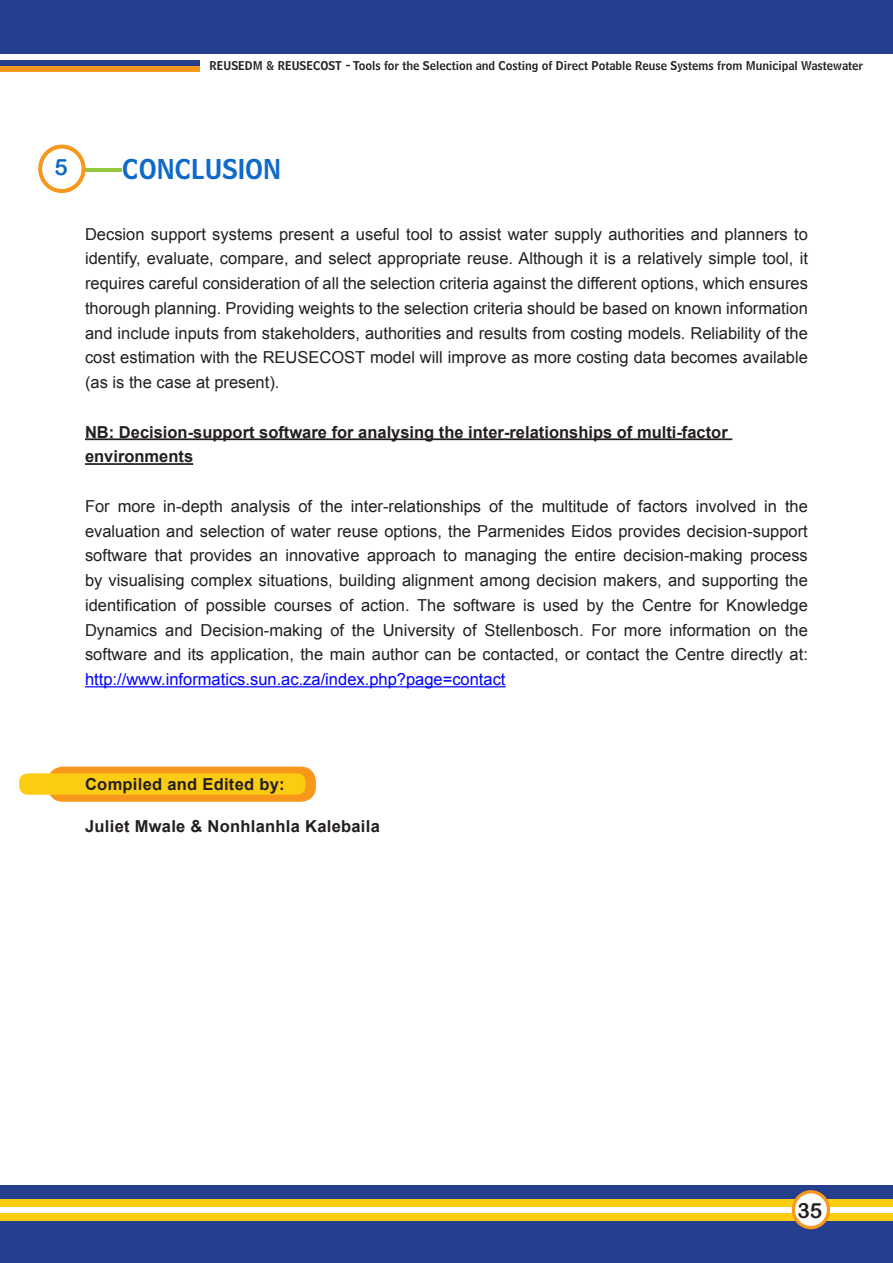
<style>
.page{position:relative;width:893px;height:1263px;background:#fff}
.page>*{position:absolute;margin:0;border:0;box-sizing:border-box;transform-origin:0 0}
.t1{font:27px "Bell Centennial Name And Number";color:#0f69c7}
.t2{font:22.5px "Arial Rounded MT Bold";color:#0f69c7}
.t3{font:21px "Arial Rounded MT Bold";color:#231f20}
.t4{font:16.5px/24.8px "Arial";color:#231f20;text-align:justify}
.Title_Page_Name_list{font:700 16.5px/24.8px "Arial";color:#231f20}
.t5{font:12px "Bell Centennial Name And Number";color:#231f20}
.s1{color:#00f}
</style>
<div class="page">
<div style="left:0;top:0;width:30px;height:54px;background:#253f8e"></div>
<div style="left:0;top:60px;width:200px;height:6px;background:#253f8e"></div>
<div style="left:0;top:66px;width:200px;height:6px;background:#f7981d"></div>
<div style="left:0;top:0;width:893px;height:53px;background:#253f8e"></div>
<div style="left:0;top:1185px;width:893px;height:78px;background:#253f8e"></div>
<div style="left:0;top:1199px;width:893px;height:8px;background:#fccc12"></div>
<div style="left:0;top:1212px;width:893px;height:8px;background:#fccc12"></div>
<div style="left:0;top:1207px;width:893px;height:5px;background:#fff"></div>
<div style="left:792px;top:1190px;width:38px;height:39px;background:#f7981d;border-radius:50%"></div>
<div style="left:795px;top:1193px;width:32px;height:33px;background:#fff;border-radius:50%"></div>
<hr style="left:85px;top:438px;width:647px;height:2px;background:#231f20">
<hr style="left:85px;top:463px;width:108px;height:2px;background:#231f20">
<hr style="left:85px;top:686px;width:421px;height:1px;background:#00f">
<hr style="left:82px;top:168px;width:40px;height:4px;background:#95c93f">
<svg style="left:38px;top:145px;width:48px;height:48px"></svg>
<div style="left:42px;top:149px;width:40px;height:40px;background:#fff;border-radius:50%"></div>
<div style="left:48px;top:767px;width:268px;height:35px;background:#f7981d;border-radius:15px"></div>
<div style="left:19px;top:773px;width:287px;height:22px;background:#fccc12;border-radius:9px"></div>
<p class="t5" style="left:210px;top:58px;width:655px">REUSEDM &amp; REUSECOST - Tools for the Selection and Costing of Direct Potable Reuse Systems from Municipal Wastewater</p>
<p class="t2" style="left:55px;top:153px;width:15px">5</p>
<p class="t1" style="left:122px;top:152px;width:161px">CONCLUSION</p>
<p class="t4" style="left:85px;top:221px;width:724px">Decsion support systems present a useful tool to assist water supply authorities and planners to identify, evaluate, compare, and select appropriate reuse. Although it is a relatively simple tool, it requires careful consideration of all the selection criteria against the different options, which ensures thorough planning. Providing weights to the selection criteria should be based on known information and include inputs from stakeholders, authorities and results from costing models. Reliability of the cost estimation with the REUSECOST model will improve as more costing data becomes available (as is the case at present).</p>
<p class="Title_Page_Name_list" style="left:85px;top:420px;width:644px">NB: Decision-support software for analysing the inter-relationships of multi-factor environments</p>
<p class="t4" style="left:85px;top:494px;width:724px">For more in-depth analysis of the inter-relationships of the multitude of factors involved in the evaluation and selection of water reuse options, the Parmenides Eidos provides decision-support software that provides an innovative approach to managing the entire decision-making process by visualising complex situations, building alignment among decision makers, and supporting the identification of possible courses of action. The software is used by the Centre for Knowledge Dynamics and Decision-making of the University of Stellenbosch. For more information on the software and its application, the main author can be contacted, or contact the Centre directly at: <span class="s1">http://www.informatics.sun.ac.za/index.php?page=contact</span></p>
<p class="Title_Page_Name_list" style="left:85px;top:772px;width:201px">Compiled and Edited by:</p>
<p class="Title_Page_Name_list" style="left:85px;top:814px;width:296px">Juliet Mwale &amp; Nonhlanhla Kalebaila</p>
<p class="t3" style="left:797px;top:1198px;width:26px">35</p>
</div>
